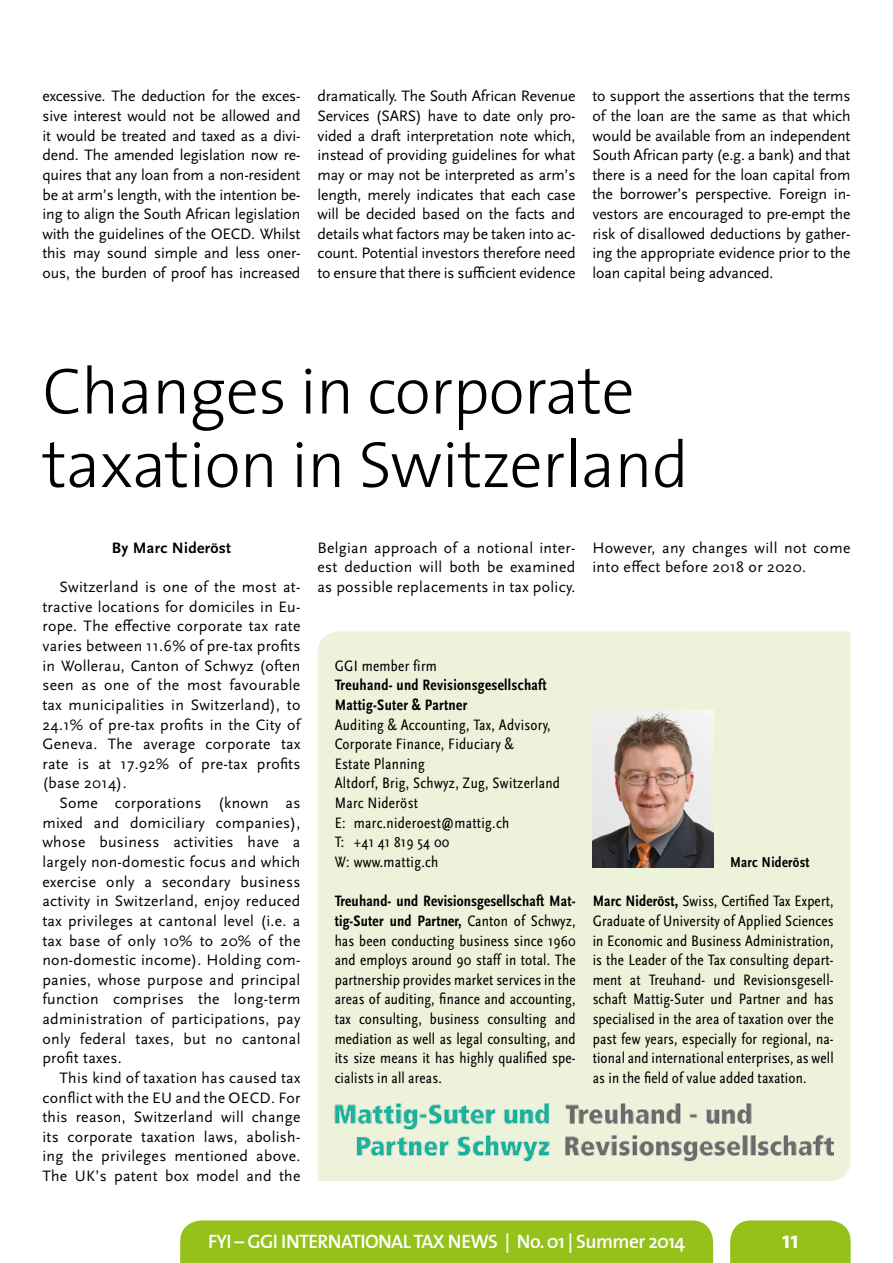
<style>
.page{position:relative;width:893px;height:1263px;background:#fff}
.page>*{position:absolute;margin:0;border:0;box-sizing:border-box;transform-origin:0 0}
.t1{font:300 66px/73.5px "The Sans";letter-spacing:-.01em;color:#000}
.t2{font:700 24px "The Sans";color:#fff}
.t3{font:600 19.5px "The Sans";letter-spacing:-.03em;color:#fff}
.t4{font:15.75px/19.6px "Scala Sans Pro";letter-spacing:.02em;color:#000;text-align:justify}
.t5{font:condensed 15.75px/19.6px "Scala Sans Pro";letter-spacing:.02em;color:#000;text-align:justify}
.t6{font:700 condensed 15.75px/19.6px "Scala Sans Pro";letter-spacing:.02em;color:#000}
.t7{font:700 15.75px "Scala Sans Pro";letter-spacing:.02em;color:#000}
.t8{font:700 condensed 15px "Scala Sans Pro";letter-spacing:.02em;color:#000}
.s1{font-weight:700}
</style>
<div class="page">
<svg style="left:730px;top:1220px;width:121px;height:43px;background:#99c425"></svg>
<div style="left:180px;top:1220px;width:533px;height:43px;background:#94c11a"></div>
<div style="left:318px;top:631px;width:533px;height:550px;background:#ecf3da"></div>
<img style="left:592px;top:710px;width:121px;height:157px">
<img style="left:333px;top:1104px;width:500px;height:57px">
<p class="t4" style="left:43px;top:86px;width:259px">excessive. The deduction for the exces&shy;sive interest would not be allowed and it would be treated and taxed as a divi&shy;dend. The amended legislation now re&shy;quires that any loan from a non-resident be at arm’s length, with the intention be&shy;ing to align the South African legislation with the guidelines of the OECD. Whilst this may sound simple and less oner&shy;ous, the burden of proof has increased</p>
<p class="t4" style="left:317px;top:86px;width:259px">dramatically. The South African Revenue Services (SARS) have to date only pro&shy;vided a draft interpretation note which, instead of providing guidelines for what may or may not be interpreted as arm’s length, merely indicates that each case will be decided based on the facts and details what factors may be taken into ac&shy;count. Potential investors therefore need to ensure that there is sufficient evidence</p>
<p class="t4" style="left:592px;top:86px;width:259px">to support the assertions that the terms of the loan are the same as that which would be available from an independent South African party (e.g. a bank) and that there is a need for the loan capital from the borrower’s perspective. Foreign in&shy;vestors are encouraged to pre-empt the risk of disallowed deductions by gather&shy;ing the appropriate evidence prior to the loan capital being advanced.</p>
<h1 class="t1" style="left:42px;top:352px;width:648px">Changes in corporate taxation in Switzerland</h1>
<p class="t7" style="left:112px;top:538px;width:121px">By Marc Nideröst</p>
<p class="t4" style="left:42px;top:577px;width:259px;text-indent:17px">Switzerland is one of the most at&shy;tractive locations for domiciles in Eu&shy;rope. The effective corporate tax rate varies between 11.6% of pre-tax profits in Wollerau, Canton of Schwyz (often seen as one of the most favourable tax municipalities in Switzerland), to 24.1% of pre-tax profits in the City of Geneva. The average corporate tax rate is at 17.92% of pre-tax profits (base 2014).</p>
<p class="t4" style="left:42px;top:793px;width:259px;text-indent:17px">Some corporations (known as mixed and domiciliary companies), whose business activities have a largely non-domestic focus and which exercise only a secondary business activity in Switzerland, enjoy reduced tax privileges at cantonal level (i.e. a tax base of only 10% to 20% of the non-domestic income). Holding com&shy;panies, whose purpose and principal function comprises the long-term administration of participations, pay only federal taxes, but no cantonal profit taxes.</p>
<p class="t4" style="left:42px;top:1068px;width:259px;text-indent:17px">This kind of taxation has caused tax conflict with the EU and the OECD. For this reason, Switzerland will change its corporate taxation laws, abolish&shy;ing the privileges mentioned above.<br>The UK’s patent box model and the</p>
<p class="t4" style="left:317px;top:538px;width:259px">Belgian approach of a notional inter&shy;est deduction will both be examined as possible replacements in tax policy.</p>
<p class="t4" style="left:592px;top:538px;width:259px">However, any changes will not come into effect before 2018 or 2020.</p>
<p class="t5" style="left:335px;top:656px;width:104px">GGI member firm</p>
<p class="t6" style="left:335px;top:675px;width:214px">Treuhand- und Revisionsgesellschaft<br>Mattig-Suter &amp; Partner</p>
<p class="t5" style="left:335px;top:714px;width:227px;text-align:left">Auditing &amp; Accounting, Tax, Advisory,<br>Corporate Finance, Fiduciary &amp;<br>Estate Planning<br>Altdorf, Brig, Schwyz, Zug, Switzerland<br>Marc Nideröst<br>E: marc.nideroest@mattig.ch<br>T: +41 41 819 54 00<br>W: www.mattig.ch</p>
<p class="t8" style="left:730px;top:853px;width:81px">Marc Nideröst</p>
<p class="t5" style="left:335px;top:891px;width:242px"><span class="s1">Treuhand- und Revisionsgesellschaft Mat&shy;tig-Suter und Partner,</span> Canton of Schwyz, has been conducting business since 1960 and employs around 90 staff in total. The partnership provides market services in the areas of auditing, finance and accounting, tax consulting, business consulting and mediation as well as legal consulting, and its size means it has highly qualified spe&shy;cialists in all areas.</p>
<p class="t5" style="left:593px;top:891px;width:242px"><span class="s1">Marc Nideröst,</span> Swiss, Certified Tax Expert, Graduate of University of Applied Sciences in Economic and Business Administration, is the Leader of the Tax consulting depart&shy;ment at Treuhand- und Revisionsgesell&shy;schaft Mattig-Suter und Partner and has specialised in the area of taxation over the past few years, especially for regional, na&shy;tional and international enterprises, as well as in the field of value added taxation.</p>
<p class="t3" style="left:208px;top:1225px;width:479px">FYI – GGI INTERNATIONAL TAX NEWS | No. 01 | Summer 2014</p>
<h2 class="t2" style="left:782px;top:1220px;width:18px">11</h2>
</div>
